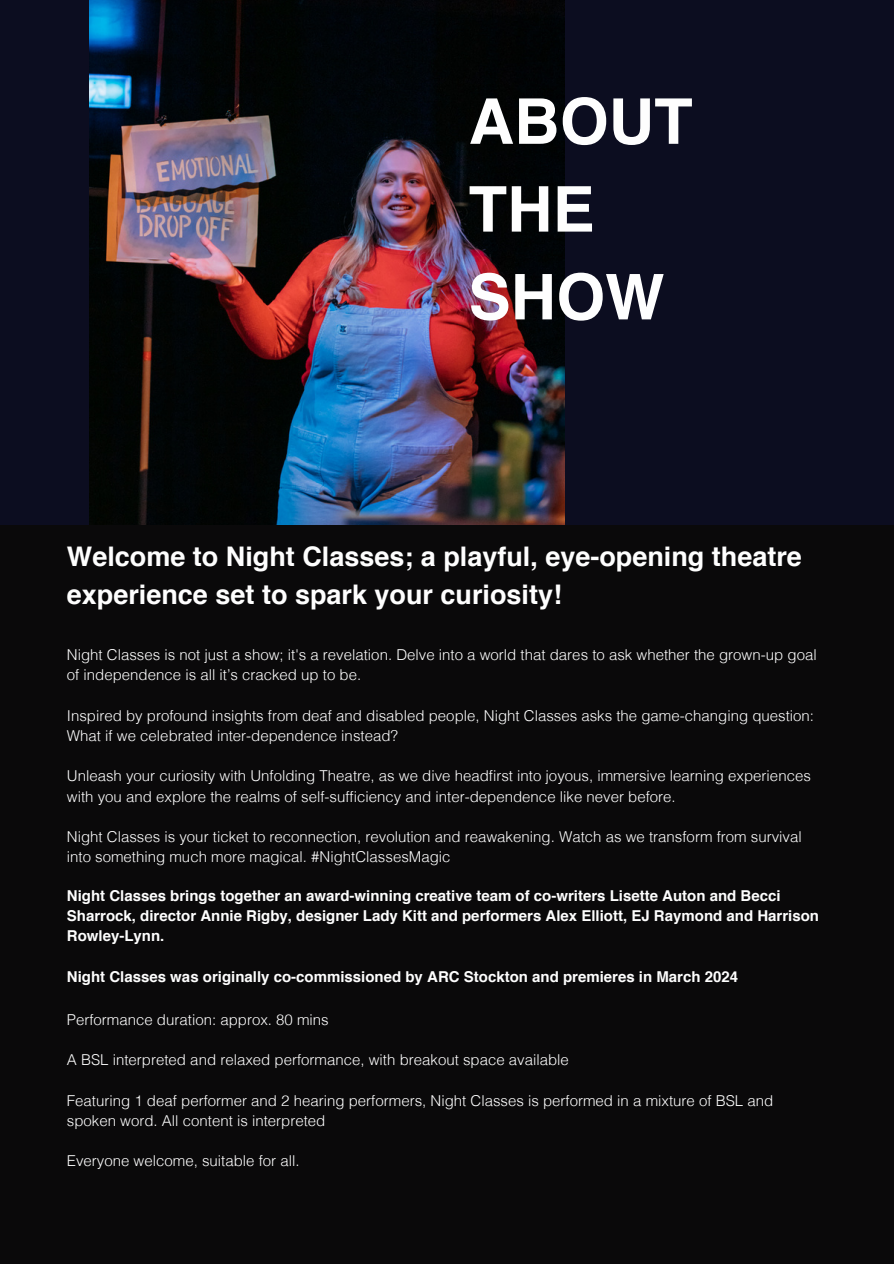
<style>
.page{position:relative;width:894px;height:1264px;background:#fff}
.page>*{position:absolute;margin:0;border:0;box-sizing:border-box;transform-origin:0 0}
.t1{font:700 63px/87.8px "Helvetica";color:#fefefe}
.t2{font:700 27px/37.2px "Helvetica";color:#fefefe}
.t3{font:300 15px/20.2px "Helvetica";color:#fefefe}
.t4{font:700 15px/20.2px "Helvetica";color:#fefefe}
</style>
<div class="page">
<div style="left:0;top:0;width:893px;height:1263px;background:#0a090a"></div>
<div style="left:0;top:0;width:893px;height:524px;background:#0c0d20"></div>
<img style="left:89px;top:0;width:475px;height:524px">
<p class="t1" style="left:468px;top:83px;width:225px">ABOUT<br>THE<br>SHOW</p>
<h1 class="t2" style="left:67px;top:540px;width:736px">Welcome to Night Classes; a playful, eye-opening theatre experience set to spark your curiosity!</h1>
<h2 class="t3" style="left:67px;top:644px;width:751px">Night Classes is not just a show; it's a revelation. Delve into a world that dares to ask whether the grown-up goal of independence is all it’s cracked up to be.</h2>
<p class="t3" style="left:67px;top:705px;width:748px">Inspired by profound insights from deaf and disabled people, Night Classes asks the game-changing question:<br>What if we celebrated inter-dependence instead?</p>
<p class="t3" style="left:67px;top:765px;width:745px">Unleash your curiosity with Unfolding Theatre, as we dive headfirst into joyous, immersive learning experiences with you and explore the realms of self-sufficiency and inter-dependence like never before.</p>
<p class="t3" style="left:67px;top:826px;width:736px">Night Classes is your ticket to reconnection, revolution and reawakening. Watch as we transform from survival into something much more magical. #NightClassesMagic</p>
<p class="t4" style="left:67px;top:886px;width:753px">Night Classes brings together an award-winning creative team of co-writers Lisette Auton and Becci<br>Sharrock, director Annie Rigby, designer Lady Kitt and performers Alex Elliott, EJ Raymond and Harrison<br>Rowley-Lynn.</p>
<h3 class="t4" style="left:67px;top:967px;width:672px">Night Classes was originally co-commissioned by ARC Stockton and premieres in March 2024</h3>
<h3 class="t3" style="left:67px;top:1008px;width:263px">Performance duration: approx. 80 mins</h3>
<p class="t3" style="left:67px;top:1049px;width:503px">A BSL interpreted and relaxed performance, with breakout space available</p>
<p class="t3" style="left:67px;top:1089px;width:707px">Featuring 1 deaf performer and 2 hearing performers, Night Classes is performed in a mixture of BSL and spoken word. All content is interpreted</p>
<p class="t3" style="left:67px;top:1150px;width:234px">Everyone welcome, suitable for all.</p>
</div>
